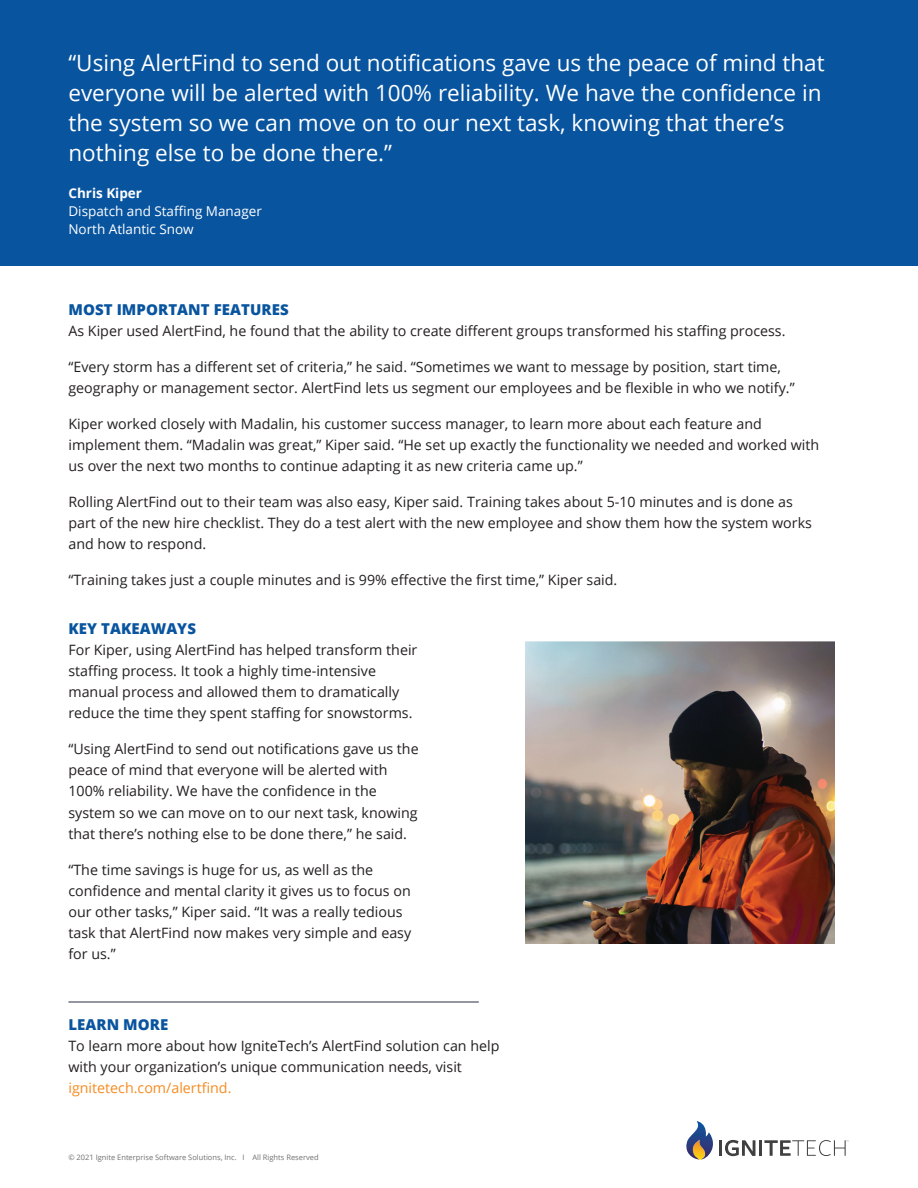
<style>
.page{position:relative;width:918px;height:1188px;background:#fff}
.page>*{position:absolute;margin:0;border:0;box-sizing:border-box;transform-origin:0 0}
.t1{font:22.5px/30px "Open Sans";color:#fff}
.t2{font:800 15px "Open Sans";letter-spacing:.005em;color:#08549f}
.t3{font:14.25px/21px "Open Sans";color:#231f20}
.t4{font:14.25px "Open Sans";color:#f68b20}
.t5{font:13.5px/17.7px "Open Sans";color:#fff}
.t6{font:700 13.5px "Open Sans";color:#fff}
.t7{font:7.5px "Open Sans";color:#717173}
</style>
<div class="page">
<div style="left:0;top:0;width:918px;height:265px;background:#08549f"></div>
<hr style="left:68px;top:1002px;width:411px;height:1px;background:#252f44">
<svg style="left:686px;top:1121px;width:27px;height:39px"></svg>
<hr style="left:719px;top:1140px;width:3px;height:16px;background:#414041">
<svg style="left:725px;top:1140px;width:30px;height:16px"></svg>
<hr style="left:759px;top:1140px;width:3px;height:16px;background:#414041">
<svg style="left:764px;top:1140px;width:85px;height:16px"></svg>
<img style="left:525px;top:642px;width:309px;height:301px">
<p class="t1" style="left:68px;top:47px;width:758px">“Using AlertFind to send out notifications gave us the peace of mind that everyone will be alerted with 100% reliability. We have the confidence in the system so we can move on to our next task, knowing that there’s nothing else to be done there.”</p>
<p class="t6" style="left:68px;top:184px;width:75px">Chris Kiper</p>
<p class="t5" style="left:68px;top:202px;width:195px">Dispatch and Staffing Manager<br>North Atlantic Snow</p>
<p class="t2" style="left:68px;top:298px;width:222px">MOST IMPORTANT FEATURES</p>
<p class="t3" style="left:68px;top:320px;width:719px">As Kiper used AlertFind, he found that the ability to create different groups transformed his staffing process.</p>
<p class="t3" style="left:68px;top:356px;width:728px">“Every storm has a different set of criteria,” he said. “Sometimes we want to message by position, start time, geography or management sector. AlertFind lets us segment our employees and be flexible in who we notify.”</p>
<p class="t3" style="left:68px;top:413px;width:752px">Kiper worked closely with Madalin, his customer success manager, to learn more about each feature and implement them. “Madalin was great,” Kiper said. “He set up exactly the functionality we needed and worked with us over the next two months to continue adapting it as new criteria came up.”</p>
<p class="t3" style="left:68px;top:491px;width:745px">Rolling AlertFind out to their team was also easy, Kiper said. Training takes about 5-10 minutes and is done as part of the new hire checklist. They do a test alert with the new employee and show them how the system works and how to respond.</p>
<p class="t3" style="left:68px;top:569px;width:550px">“Training takes just a couple minutes and is 99% effective the first time,” Kiper said.</p>
<p class="t2" style="left:68px;top:618px;width:129px">KEY TAKEAWAYS</p>
<p class="t3" style="left:68px;top:639px;width:350px">For Kiper, using AlertFind has helped transform their staffing process. It took a highly time-intensive manual process and allowed them to dramatically reduce the time they spent staffing for snowstorms.</p>
<p class="t3" style="left:68px;top:738px;width:352px">“Using AlertFind to send out notifications gave us the peace of mind that everyone will be alerted with 100% reliability. We have the confidence in the system so we can move on to our next task, knowing that there’s nothing else to be done there,” he said.</p>
<p class="t3" style="left:68px;top:858px;width:344px">“The time savings is huge for us, as well as the confidence and mental clarity it gives us to focus on our other tasks,” Kiper said. “It was a really tedious task that AlertFind now makes very simple and easy for us.”</p>
<p class="t2" style="left:68px;top:1014px;width:101px">LEARN MORE</p>
<p class="t3" style="left:68px;top:1035px;width:433px">To learn more about how IgniteTech’s AlertFind solution can help with your organization’s unique communication needs, visit</p>
<p class="t4" style="left:68px;top:1079px;width:165px">ignitetech.com/alertfind.</p>
<p class="t7" style="left:68px;top:1152px;width:252px">© 2021 Ignite Enterprise Software Solutions, Inc. I All Rights Reserved</p>
</div>
